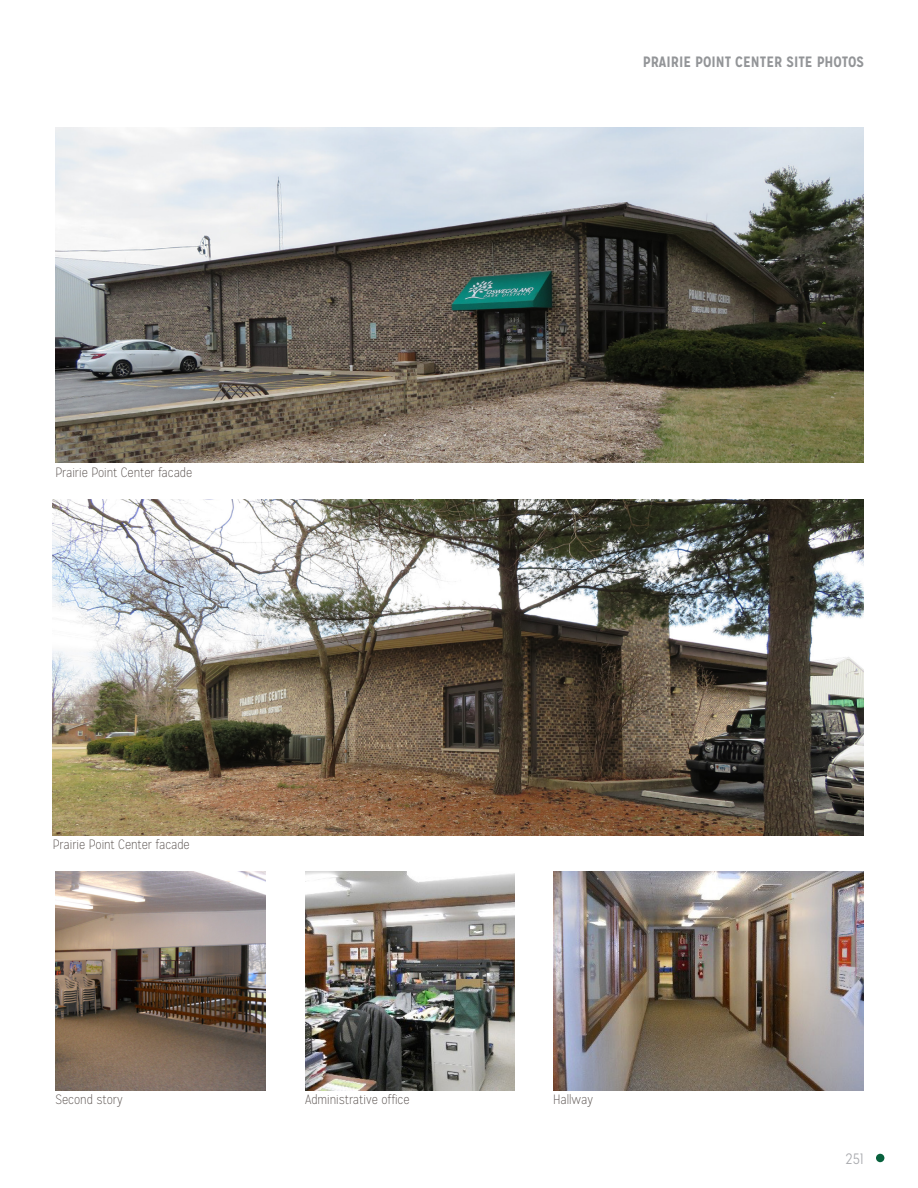
<style>
.page{position:relative;width:918px;height:1188px;background:#fff}
.page>*{position:absolute;margin:0;border:0;box-sizing:border-box;transform-origin:0 0}
.t1{font:700 15px "Mission Gothic";color:#939598}
.t2{font:300 15px "Mission Gothic";color:#a8a9ad}
.t3{font:100 13.5px "Mission Gothic";color:#524a47}
</style>
<div class="page">
<div style="left:876px;top:1154px;width:8px;height:8px;background:#08613d;border-radius:50%"></div>
<img style="left:56px;top:872px;width:209px;height:218px">
<img style="left:305px;top:872px;width:210px;height:218px">
<img style="left:553px;top:872px;width:311px;height:218px">
<img style="left:56px;top:127px;width:808px;height:336px">
<img style="left:53px;top:500px;width:811px;height:335px">
<p class="t1" style="left:643px;top:52px;width:223px">PRAIRIE POINT CENTER SITE PHOTOS</p>
<p class="t3" style="left:56px;top:464px;width:138px">Prairie Point Center facade</p>
<p class="t3" style="left:53px;top:837px;width:138px">Prairie Point Center facade</p>
<p class="t3" style="left:56px;top:1092px;width:69px">Second story</p>
<p class="t3" style="left:305px;top:1092px;width:106px">Administrative office</p>
<p class="t3" style="left:553px;top:1092px;width:42px">Hallway</p>
<p class="t2" style="left:846px;top:1150px;width:20px">251</p>
</div>
